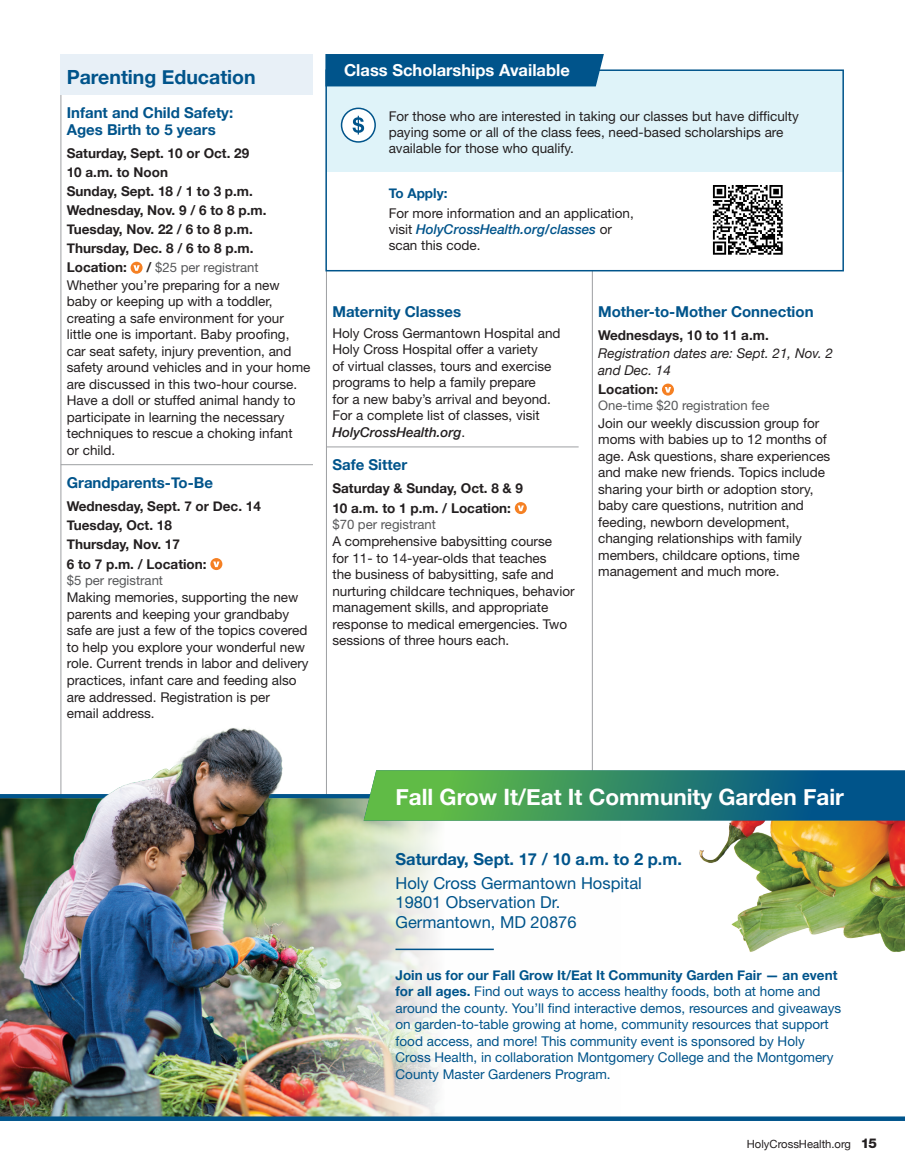
<style>
.page{position:relative;width:905px;height:1175px;background:#fff}
.page>*{position:absolute;margin:0;border:0;box-sizing:border-box;transform-origin:0 0}
.CLASSES-BODY{font:700 22.5px "Helvetica Neue";color:#fff}
.CLASSES-BLUE-SUBHEAD{font:700 19.5px "Helvetica Neue";color:#00548b}
.CLASSES-BODY-2{font:16.5px/19.5px "Helvetica Neue";color:#00548b}
.CLASSES-BODY-3{font:700 16.5px "Helvetica Neue";color:#00548b}
.CLASSES-HEAD-GRAY{font:700 16.5px "Helvetica Neue";color:#fff}
.CLASSES-HEAD-HC_BLUE{font:700 15px/16.5px "Helvetica Neue";color:#00548b}
.CLASSES-BODY-4{font:13.5px/16.5px "Helvetica Neue";color:#231f20}
.CLASSES-BODY-5{font:13.5px/16.5px "Helvetica Neue";color:#00548b}
.CLASSES-BODY-BOLD{font:700 13.5px "Helvetica Neue";color:#231f20}
.CLASSES-BODY-6{font:italic 13.5px/16.5px "Helvetica Neue";color:#231f20}
.CLASSES-BODY-7{font:700 13.5px "Helvetica Neue";color:#00548b}
.CLASSES-BODY-BOLD-2{font:13.2px "Helvetica Neue";color:#57585a}
.t1{font:11.25px "Helvetica Neue";color:#231f20}
.s1{font-weight:700;font-size:13.5px;color:#231f20}
.s2{font-weight:500;font-style:italic;color:#00548b}
.s3{font-weight:500;font-style:italic}
.s4{font-weight:700}
.s5{font-weight:800;font-size:13.5px}
</style>
<div class="page">
<hr style="left:326px;top:54px;width:1px;height:740px;background:#9d9fa2">
<hr style="left:592px;top:270px;width:1px;height:524px;background:#9d9fa2">
<hr style="left:61px;top:54px;width:1px;height:1064px;background:#9d9fa2">
<hr style="left:326px;top:446px;width:252px;height:1px;background:#9d9fa2">
<svg style="left:515px;top:502px;width:12px;height:12px"></svg>
<svg style="left:517px;top:505px;width:7px;height:6px"></svg>
<svg style="left:662px;top:383px;width:12px;height:12px"></svg>
<svg style="left:664px;top:387px;width:7px;height:5px"></svg>
<div style="left:61px;top:54px;width:252px;height:40px;background:#e8f0f7"></div>
<hr style="left:61px;top:464px;width:252px;height:1px;background:#9d9fa2">
<div style="left:131px;top:262px;width:12px;height:12px;background:#f58023;border-radius:50%"></div>
<svg style="left:133px;top:265px;width:7px;height:6px"></svg>
<svg style="left:210px;top:558px;width:12px;height:12px"></svg>
<svg style="left:213px;top:561px;width:6px;height:6px"></svg>
<div style="left:326px;top:70px;width:517px;height:102px;background:#dff3f9"></div>
<div style="left:325px;top:69px;width:518px;height:202px;border:2px solid #00548b"></div>
<div style="left:325px;top:54px;width:279px;height:32px;background:#00548b"></div>
<svg style="left:712px;top:185px;width:71px;height:70px"></svg>
<svg style="left:713px;top:185px;width:69px;height:70px"></svg>
<div style="left:341px;top:108px;width:34px;height:34px;background:#fff;border-radius:50%"></div>
<div style="left:341px;top:108px;width:35px;height:35px;border:2px solid #00548b;border-radius:50%"></div>
<svg style="left:352px;top:116px;width:12px;height:18px"></svg>
<img style="left:0;top:713px;width:620px;height:403px">
<img style="left:691px;top:820px;width:213px;height:132px">
<svg style="left:363px;top:770px;width:541px;height:50px;background:#31876a"></svg>
<hr style="left:395px;top:948px;width:99px;height:2px;background:#00548b">
<svg style="left:0;top:1116px;width:904px;height:4px;background:#186291"></svg>
<p class="CLASSES-BLUE-SUBHEAD" style="left:67px;top:62px;width:190px">Parenting Education</p>
<p class="CLASSES-HEAD-HC_BLUE" style="left:67px;top:105px;width:168px">Infant and Child Safety:<br>Ages Birth to 5 years</p>
<p class="CLASSES-BODY-BOLD" style="left:67px;top:142px;width:184px">Saturday, Sept. 10 or Oct. 29</p>
<p class="CLASSES-BODY-BOLD" style="left:67px;top:161px;width:103px">10 a.m. to Noon</p>
<p class="CLASSES-BODY-BOLD" style="left:67px;top:180px;width:188px">Sunday, Sept. 18 / 1 to 3 p.m.</p>
<p class="CLASSES-BODY-BOLD" style="left:67px;top:199px;width:201px">Wednesday, Nov. 9 / 6 to 8 p.m.</p>
<p class="CLASSES-BODY-BOLD" style="left:67px;top:218px;width:188px">Tuesday, Nov. 22 / 6 to 8 p.m.</p>
<p class="CLASSES-BODY-BOLD" style="left:67px;top:238px;width:188px">Thursday, Dec. 8 / 6 to 8 p.m.</p>
<p class="CLASSES-BODY-BOLD" style="left:67px;top:257px;width:61px">Location:</p>
<p class="CLASSES-BODY-BOLD-2" style="left:146px;top:260px;width:114px"><span class="s1">/</span> $25 per registrant</p>
<p class="CLASSES-BODY-4" style="left:67px;top:276px;width:245px">Whether you’re preparing for a new baby or keeping up with a toddler, creating a safe environment for your little one is important. Baby proofing, car seat safety, injury prevention, and safety around vehicles and in your home are discussed in this two-hour course.<br>Have a doll or stuffed animal handy to participate in learning the necessary techniques to rescue a choking infant<br>or child.</p>
<p class="CLASSES-HEAD-HC_BLUE" style="left:67px;top:475px;width:148px">Grandparents-To-Be</p>
<p class="CLASSES-BODY-BOLD" style="left:67px;top:496px;width:196px">Wednesday, Sept. 7 or Dec. 14</p>
<p class="CLASSES-BODY-BOLD" style="left:67px;top:515px;width:107px">Tuesday, Oct. 18</p>
<p class="CLASSES-BODY-BOLD" style="left:67px;top:534px;width:115px">Thursday, Nov. 17</p>
<p class="CLASSES-BODY-BOLD" style="left:67px;top:553px;width:141px">6 to 7 p.m. / Location:</p>
<p class="CLASSES-BODY-BOLD-2" style="left:67px;top:572px;width:98px">$5 per registrant</p>
<p class="CLASSES-BODY-4" style="left:67px;top:589px;width:243px">Making memories, supporting the new parents and keeping your grandbaby safe are just a few of the topics covered to help you explore your wonderful new role. Current trends in labor and delivery practices, infant care and feeding also are addressed. Registration is per<br>email address.</p>
<p class="CLASSES-HEAD-GRAY" style="left:344px;top:57px;width:227px">Class Scholarships Available</p>
<p class="CLASSES-BODY-4" style="left:388px;top:108px;width:412px">For those who are interested in taking our classes but have difficulty paying some or all of the class fees, need-based scholarships are available for those who qualify.</p>
<p class="CLASSES-BODY-7" style="left:388px;top:182px;width:60px">To Apply:</p>
<p class="CLASSES-BODY-4" style="left:388px;top:205px;width:247px">For more information and an application, visit <span class="s2">HolyCrossHealth.org/classes</span> or scan this code.</p>
<p class="CLASSES-HEAD-HC_BLUE" style="left:332px;top:303px;width:130px">Maternity Classes</p>
<p class="CLASSES-BODY-4" style="left:332px;top:324px;width:230px">Holy Cross Germantown Hospital and Holy Cross Hospital offer a variety<br>of virtual classes, tours and exercise programs to help a family prepare<br>for a new baby’s arrival and beyond.<br>For a complete list of classes, visit <span class="s3">HolyCrossHealth.org</span>.</p>
<p class="CLASSES-HEAD-HC_BLUE" style="left:332px;top:457px;width:76px">Safe Sitter</p>
<p class="CLASSES-BODY-BOLD" style="left:332px;top:478px;width:192px">Saturday &amp; Sunday, Oct. 8 &amp; 9</p>
<p class="CLASSES-BODY-BOLD" style="left:332px;top:497px;width:180px">10 a.m. to 1 p.m. / Location:</p>
<p class="CLASSES-BODY-BOLD-2" style="left:332px;top:516px;width:105px">$70 per registrant</p>
<p class="CLASSES-BODY-4" style="left:332px;top:533px;width:244px">A comprehensive babysitting course<br>for 11- to 14-year-olds that teaches<br>the business of babysitting, safe and nurturing childcare techniques, behavior management skills, and appropriate response to medical emergencies. Two sessions of three hours each.</p>
<p class="CLASSES-HEAD-HC_BLUE" style="left:598px;top:303px;width:217px">Mother-to-Mother Connection</p>
<p class="CLASSES-BODY-BOLD" style="left:598px;top:324px;width:172px">Wednesdays, 10 to 11 a.m.</p>
<p class="CLASSES-BODY-6" style="left:598px;top:346px;width:236px">Registration dates are: Sept. 21, Nov. 2 and Dec. 14</p>
<p class="CLASSES-BODY-BOLD" style="left:598px;top:378px;width:61px">Location:</p>
<p class="CLASSES-BODY-BOLD-2" style="left:598px;top:398px;width:173px">One-time $20 registration fee</p>
<p class="CLASSES-BODY-4" style="left:598px;top:414px;width:234px">Join our weekly discussion group for moms with babies up to 12 months of age. Ask questions, share experiences and make new friends. Topics include sharing your birth or adoption story, baby care questions, nutrition and feeding, newborn development, changing relationships with family members, childcare options, time management and much more.</p>
<p class="CLASSES-BODY" style="left:395px;top:779px;width:450px">Fall Grow It/Eat It Community Garden Fair</p>
<p class="CLASSES-BODY-3" style="left:395px;top:846px;width:288px">Saturday, Sept. 17 / 10 a.m. to 2 p.m.</p>
<p class="CLASSES-BODY-2" style="left:395px;top:873px;width:248px">Holy Cross Germantown Hospital<br>19801 Observation Dr.<br>Germantown, MD 20876</p>
<p class="CLASSES-BODY-5" style="left:395px;top:966px;width:447px"><span class="s4">Join us for our Fall Grow It/Eat It Community Garden Fair — an event for all ages.</span> Find out ways to access healthy foods, both at home and around the county. You’ll find interactive demos, resources and giveaways on garden-to-table growing at home, community resources that support food access, and more! This community event is sponsored by Holy Cross Health, in collaboration Montgomery College and the Montgomery County Master Gardeners Program.</p>
<p class="t1" style="left:746px;top:1136px;width:132px">HolyCrossHealth.org <span class="s5">15</span></p>
</div>
